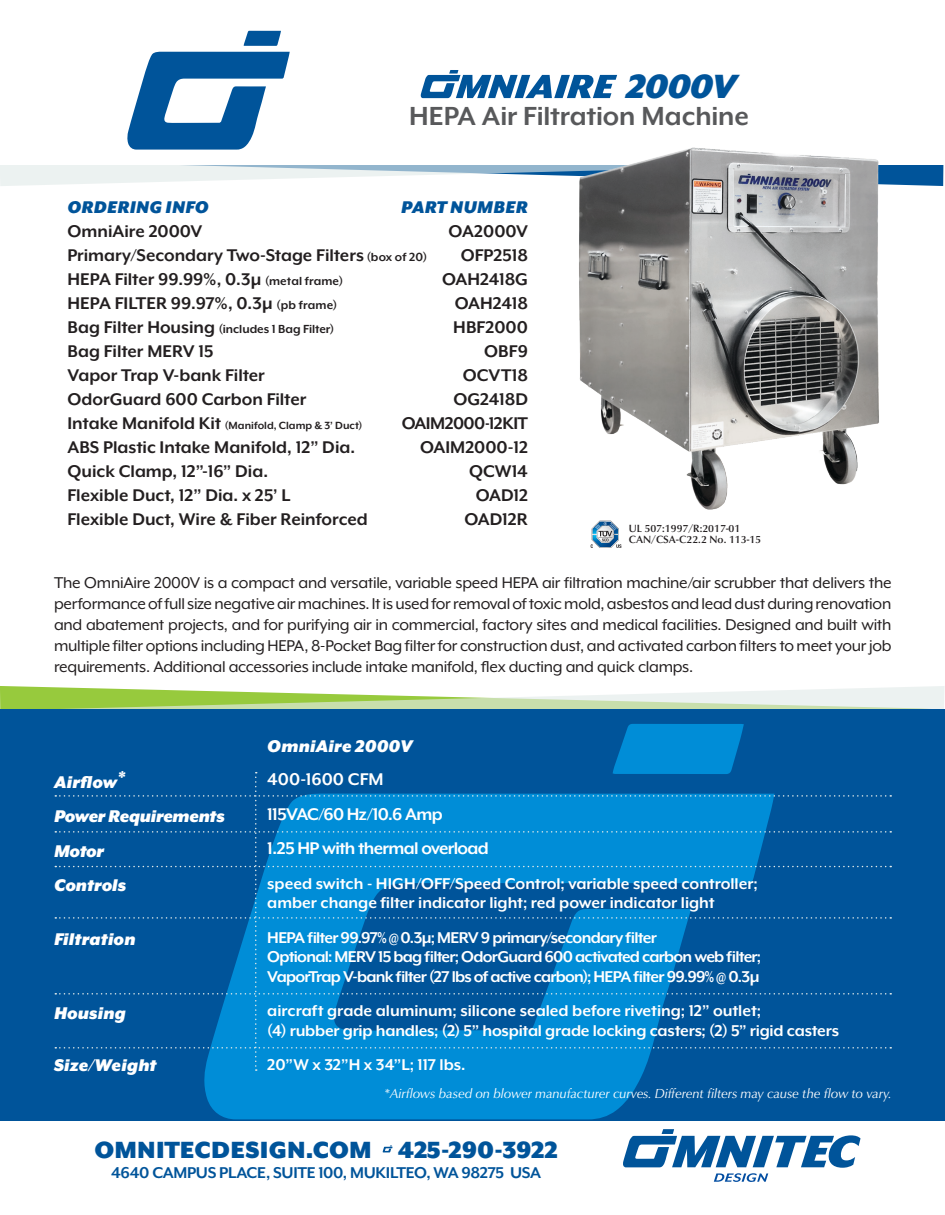
<style>
.page{position:relative;width:945px;height:1215px;background:#fff}
.page>*{position:absolute;margin:0;border:0;box-sizing:border-box;transform-origin:0 0}
.t1{font:italic 900 38.7px "Mr Eaves XL Mod OT";letter-spacing:-.03em;color:#00549a}
.t2{font:700 30.15px "Mr Eaves XL Mod OT";letter-spacing:-.005em;color:#58595b}
.t3{font:900 27px "Mr Eaves XL Mod OT";letter-spacing:.005em;color:#00549a}
.t4{font:700 19.5px "Mr Eaves XL Mod OT";color:#231f20}
.t5{font:italic 900 19.5px "Mr Eaves XL Mod OT";color:#fff}
.t6{font:700 19.5px "Mr Eaves XL Mod OT";letter-spacing:-.03em;color:#fff}
.t7{font:italic 900 19.5px "Mr Eaves XL Mod OT";letter-spacing:.01em;color:#00549a}
.t8{font:italic 900 19.5px "Mr Eaves XL Mod OT";letter-spacing:-.02em;color:#fff}
.t9{font:700 19.5px "Mr Eaves XL Mod OT";letter-spacing:-.03em;color:#231f20}
.t10{font:700 19.5px "Mr Eaves XL Mod OT";color:#fff}
.t11{font:18px/21px "Mr Eaves XL Mod OT";letter-spacing:-.015em;color:#231f20;text-align:justify}
.t12{font:700 18px "Mr Eaves XL Mod OT";letter-spacing:-.01em;color:#fff}
.t13{font:700 18px/19.5px "Mr Eaves XL Mod OT";letter-spacing:-.04em;color:#fff}
.t14{font:700 18px "Mr Eaves XL Mod OT";letter-spacing:-.02em;color:#00549a}
.t15{font:italic 13.5px "Classico URW";color:#fff}
.t16{font:700 13.5px "Mr Eaves XL Mod OT";color:#231f20}
.t17{font:700 12px "Mr Eaves XL Mod OT";letter-spacing:.005em;color:#231f20}
.t18{font:500 10.8px/10.8px "Classico URW";color:#231f20}
.s1{font-size:13.5px}
.s2{font-size:19.5px}
</style>
<div class="page">
<div style="left:0;top:709px;width:945px;height:411px;background:#00549a"></div>
<img style="left:579px;top:186px;width:300px;height:335px">
<svg style="left:591px;top:521px;width:30px;height:27px"></svg>
<div style="left:204px;top:1071px;width:440px;height:48px;background:#008dd7"></div>
<svg style="left:0;top:686px;width:945px;height:385px"></svg>
<svg style="left:244px;top:31px;width:37px;height:15px"></svg>
<svg style="left:383px;top:1146px;width:10px;height:6px"></svg>
<svg style="left:0;top:52px;width:944px;height:134px"></svg>
<svg style="left:623px;top:1129px;width:238px;height:53px"></svg>
<p class="t1" style="left:626px;top:67px;width:111px">2000V</p>
<p class="t2" style="left:409px;top:101px;width:341px">HEPA Air Filtration Machine</p>
<p class="t7" style="left:68px;top:197px;width:143px">ORDERING INFO</p>
<p class="t7" style="left:401px;top:197px;width:128px">PART NUMBER</p>
<p class="t4" style="left:68px;top:221px;width:136px">OmniAire 2000V</p>
<p class="t4" style="left:449px;top:221px;width:81px">OA2000V</p>
<p class="t4" style="left:68px;top:245px;width:361px">Primary/Secondary Two-Stage Filters <span class="s1">(box of 20)</span></p>
<p class="t4" style="left:461px;top:245px;width:69px">OFP2518</p>
<p class="t4" style="left:68px;top:269px;width:277px">HEPA Filter 99.99%, 0.3µ <span class="s1">(metal frame)</span></p>
<p class="t4" style="left:442px;top:269px;width:87px">OAH2418G</p>
<p class="t4" style="left:68px;top:293px;width:271px">HEPA FILTER 99.97%, 0.3µ <span class="s1">(pb frame)</span></p>
<p class="t4" style="left:455px;top:293px;width:75px">OAH2418</p>
<p class="t16" style="left:68px;top:322px;width:268px"><span class="s2">Bag Filter Housing</span> (includes 1 Bag Filter)</p>
<p class="t4" style="left:453px;top:317px;width:76px">HBF2000</p>
<p class="t4" style="left:68px;top:341px;width:148px">Bag Filter MERV 15</p>
<p class="t4" style="left:484px;top:341px;width:45px">OBF9</p>
<p class="t4" style="left:68px;top:365px;width:199px">Vapor Trap V-bank Filter</p>
<p class="t4" style="left:463px;top:365px;width:67px">OCVT18</p>
<p class="t4" style="left:68px;top:389px;width:240px">OdorGuard 600 Carbon Filter</p>
<p class="t4" style="left:454px;top:389px;width:76px">OG2418D</p>
<p class="t17" style="left:68px;top:419px;width:296px"><span class="s2">Intake Manifold Kit</span> (Manifold, Clamp &amp; 3’ Duct)</p>
<p class="t9" style="left:402px;top:413px;width:128px">OAIM2000-12KIT</p>
<p class="t4" style="left:68px;top:437px;width:289px">ABS Plastic Intake Manifold, 12” Dia.</p>
<p class="t4" style="left:420px;top:437px;width:109px">OAIM2000-12</p>
<p class="t4" style="left:68px;top:461px;width:202px">Quick Clamp, 12”-16” Dia.</p>
<p class="t4" style="left:469px;top:461px;width:60px">QCW14</p>
<p class="t4" style="left:68px;top:485px;width:224px">Flexible Duct, 12” Dia. x 25’ L</p>
<p class="t4" style="left:476px;top:485px;width:54px">OAD12</p>
<p class="t4" style="left:68px;top:509px;width:302px">Flexible Duct, Wire &amp; Fiber Reinforced</p>
<p class="t4" style="left:465px;top:509px;width:65px">OAD12R</p>
<p class="t18" style="left:629px;top:523px;width:134px">UL 507:1997/R:2017-01<br>CAN/CSA-C22.2 No. 113-15</p>
<p class="t11" style="left:54px;top:573px;width:839px">The OmniAire 2000V is a compact and versatile, variable speed HEPA air filtration machine/air scrubber that delivers the performance of full size negative air machines. It is used for removal of toxic mold, asbestos and lead dust during renovation and abatement projects, and for purifying air in commercial, factory sites and medical facilities. Designed and built with multiple filter options including HEPA, 8-Pocket Bag filter for construction dust, and activated carbon filters to meet your job requirements. Additional accessories include intake manifold, flex ducting and quick clamps.</p>
<p class="t5" style="left:54px;top:772px;width:73px">Airflow*</p>
<p class="t8" style="left:54px;top:806px;width:172px">Power Requirements</p>
<p class="t5" style="left:54px;top:841px;width:52px">Motor</p>
<p class="t5" style="left:54px;top:875px;width:74px">Controls</p>
<p class="t5" style="left:54px;top:929px;width:83px">Filtration</p>
<p class="t5" style="left:54px;top:1003px;width:73px">Housing</p>
<p class="t5" style="left:54px;top:1055px;width:104px">Size/Weight</p>
<p class="t5" style="left:267px;top:737px;width:147px">OmniAire 2000V</p>
<p class="t10" style="left:267px;top:770px;width:118px">400-1600 CFM</p>
<p class="t6" style="left:267px;top:804px;width:177px">115VAC/60 Hz/10.6 Amp</p>
<p class="t6" style="left:267px;top:839px;width:223px">1.25 HP with thermal overload</p>
<p class="t12" style="left:267px;top:874px;width:492px">speed switch - HIGH/OFF/Speed Control; variable speed controller;</p>
<p class="t12" style="left:267px;top:894px;width:449px">amber change filter indicator light; red power indicator light</p>
<p class="t13" style="left:267px;top:928px;width:391px">HEPA filter 99.97% @ 0.3µ; MERV 9 primary/secondary filter</p>
<p class="t13" style="left:267px;top:947px;width:495px">Optional: MERV 15 bag filter; OdorGuard 600 activated carbon web filter;<br>VaporTrap V-bank filter (27 lbs of active carbon); HEPA filter 99.99% @ 0.3µ</p>
<p class="t12" style="left:267px;top:1002px;width:495px">aircraft grade aluminum; silicone sealed before riveting; 12” outlet;</p>
<p class="t12" style="left:267px;top:1021px;width:573px">(4) rubber grip handles; (2) 5” hospital grade locking casters; (2) 5” rigid casters</p>
<p class="t12" style="left:267px;top:1056px;width:200px">20”W x 32”H x 34”L; 117 lbs.</p>
<p class="t15" style="left:384px;top:1083px;width:509px">*Airflows based on blower manufacturer curves. Different filters may cause the flow to vary.</p>
<p class="t3" style="left:94px;top:1137px;width:465px">OMNITECDESIGN.COM 425-290-3922</p>
<p class="t14" style="left:111px;top:1163px;width:432px">4640 CAMPUS PLACE, SUITE 100, MUKILTEO, WA 98275 USA</p>
</div>
